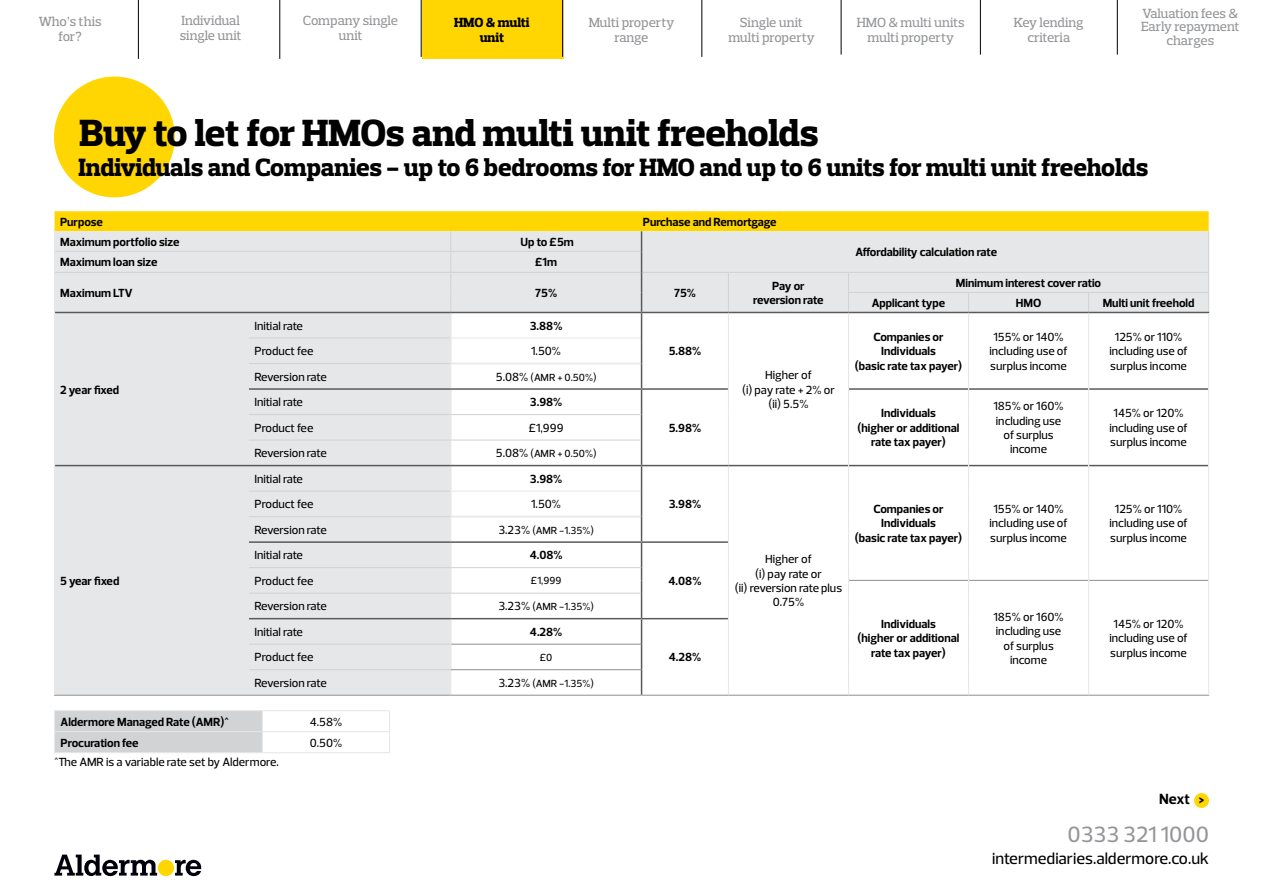
<style>
.page{position:relative;width:1263px;height:893px;background:#fff}
.page>*{position:absolute;margin:0;border:0;box-sizing:border-box;transform-origin:0 0}
.t1{font:800 38.55px "Prelo Slab";letter-spacing:-.01em;color:#000}
.t2{font:800 25.5px "Prelo Slab";letter-spacing:-.005em;color:#000}
.t3{font:500 22.5px "Prelo";color:#939598}
.t4{font:500 16.5px "Prelo";color:#000}
.t5{font:700 15px "Prelo";color:#000}
.t6{font:500 13.5px/15px "Prelo Slab";letter-spacing:-.01em;color:#939598;text-align:center}
.t7{font:800 13.5px/15px "Prelo Slab";color:#000;text-align:center}
.t8{font:500 12px/14.4px "Prelo";color:#000;text-align:center}
.t9{font:700 12px/14.4px "Prelo";color:#000;text-align:center}
.t10{font:500 12px "Prelo";letter-spacing:-.03em;color:#000}
.t11{font:700 12px/14.4px "Prelo";letter-spacing:-.025em;color:#000;text-align:center}
.t12{font:500 10.5px "Prelo";color:#000}
.s1{font-size:12px}
</style>
<div class="page">
<div style="left:158px;top:860px;width:16px;height:16px;background:#ffd600;border-radius:50%"></div>
<svg style="left:54px;top:855px;width:103px;height:21px"></svg>
<svg style="left:175px;top:860px;width:26px;height:16px"></svg>
<div style="left:54px;top:77px;width:121px;height:120px;background:#ffd602;border-radius:50%"></div>
<div style="left:1194px;top:793px;width:15px;height:15px;background:#ffd602;border-radius:50%"></div>
<hr style="left:54px;top:710px;width:208px;height:1px;background:#e6e7e8">
<hr style="left:262px;top:710px;width:128px;height:1px;background:#e6e7e8">
<hr style="left:262px;top:731px;width:128px;height:1px;background:#e6e7e8">
<div style="left:54px;top:711px;width:209px;height:41px;background:#d1d3d4"></div>
<svg style="left:389px;top:711px;width:1px;height:41px"></svg>
<hr style="left:54px;top:752px;width:208px;height:1px;background:#e6e7e8">
<hr style="left:262px;top:752px;width:128px;height:1px;background:#e6e7e8">
<hr style="left:249px;top:695px;width:202px;height:1px;background:#939598">
<hr style="left:451px;top:695px;width:190px;height:1px;background:#939598">
<hr style="left:641px;top:695px;width:87px;height:1px;background:#939598">
<hr style="left:728px;top:695px;width:120px;height:1px;background:#939598">
<hr style="left:848px;top:695px;width:120px;height:1px;background:#939598">
<hr style="left:968px;top:695px;width:120px;height:1px;background:#939598">
<hr style="left:1088px;top:695px;width:121px;height:1px;background:#939598">
<hr style="left:54px;top:695px;width:195px;height:1px;background:#939598">
<svg style="left:54px;top:211px;width:1155px;height:484px"></svg>
<hr style="left:451px;top:388px;width:190px;height:2px;background:#58595b">
<hr style="left:641px;top:388px;width:87px;height:2px;background:#58595b">
<hr style="left:249px;top:465px;width:202px;height:1px;background:#58595b">
<hr style="left:451px;top:465px;width:190px;height:1px;background:#58595b">
<hr style="left:641px;top:465px;width:87px;height:1px;background:#58595b">
<hr style="left:249px;top:541px;width:202px;height:2px;background:#58595b">
<hr style="left:249px;top:618px;width:202px;height:1px;background:#58595b">
<hr style="left:451px;top:414px;width:190px;height:1px;background:#d1d3d4">
<hr style="left:451px;top:439px;width:190px;height:2px;background:#d1d3d4">
<hr style="left:451px;top:567px;width:190px;height:1px;background:#d1d3d4">
<hr style="left:451px;top:593px;width:190px;height:1px;background:#d1d3d4">
<hr style="left:451px;top:541px;width:190px;height:2px;background:#58595b">
<hr style="left:641px;top:541px;width:87px;height:2px;background:#58595b">
<hr style="left:451px;top:618px;width:190px;height:1px;background:#58595b">
<hr style="left:641px;top:618px;width:87px;height:1px;background:#58595b">
<div style="left:422px;top:0;width:141px;height:59px;background:#ffd602"></div>
<hr style="left:421px;top:0;width:1px;height:57px;background:#000">
<hr style="left:562px;top:0;width:1px;height:57px;background:#000">
<hr style="left:279px;top:0;width:1px;height:59px;background:#000">
<hr style="left:702px;top:0;width:1px;height:57px;background:#000">
<hr style="left:841px;top:0;width:1px;height:55px;background:#000">
<hr style="left:980px;top:0;width:1px;height:55px;background:#000">
<hr style="left:1117px;top:0;width:1px;height:55px;background:#000">
<hr style="left:138px;top:0;width:1px;height:59px;background:#000">
<p class="t6" style="left:303px;top:13px;width:97px">Company single unit</p>
<p class="t6" style="left:1014px;top:15px;width:71px">Key lending criteria</p>
<p class="t6" style="left:1141px;top:7px;width:100px;line-height:13.5px">Valuation fees &amp;<br>Early repayment charges</p>
<p class="t6" style="left:39px;top:14px;width:64px">Who’s this for?</p>
<p class="t6" style="left:180px;top:13px;width:63px;text-align:left">Individual single unit</p>
<p class="t6" style="left:589px;top:15px;width:87px">Multi property range</p>
<p class="t7" style="left:454px;top:15px;width:77px">HMO &amp; multi unit</p>
<p class="t6" style="left:728px;top:15px;width:88px">Single unit multi property</p>
<p class="t6" style="left:857px;top:15px;width:109px">HMO &amp; multi units multi property</p>
<h1 class="t1" style="left:80px;top:110px;width:740px">Buy to let for HMOs and multi unit freeholds</h1>
<h2 class="t2" style="left:78px;top:152px;width:1071px">Individuals and Companies - up to 6 bedrooms for HMO and up to 6 units for multi unit freeholds</h2>
<p class="t9" style="left:60px;top:215px;width:44px">Purpose</p>
<p class="t9" style="left:643px;top:215px;width:135px">Purchase and Remortgage</p>
<p class="t9" style="left:60px;top:235px;width:121px">Maximum portfolio size</p>
<p class="t9" style="left:521px;top:235px;width:55px">Up to £5m</p>
<p class="t9" style="left:855px;top:245px;width:143px">Affordability calculation rate</p>
<p class="t9" style="left:60px;top:255px;width:99px">Maximum loan size</p>
<p class="t9" style="left:535px;top:255px;width:23px">£1m</p>
<p class="t9" style="left:60px;top:286px;width:74px">Maximum LTV</p>
<p class="t9" style="left:535px;top:286px;width:23px">75%</p>
<p class="t9" style="left:674px;top:286px;width:23px">75%</p>
<p class="t11" style="left:753px;top:279px;width:72px">Pay or reversion rate</p>
<p class="t9" style="left:956px;top:276px;width:147px">Minimum interest cover ratio</p>
<p class="t9" style="left:872px;top:296px;width:75px">Applicant type</p>
<p class="t9" style="left:1016px;top:296px;width:27px">HMO</p>
<p class="t9" style="left:1103px;top:296px;width:93px">Multi unit freehold</p>
<p class="t9" style="left:60px;top:382px;width:61px">2 year fixed</p>
<p class="t9" style="left:60px;top:574px;width:61px">5 year fixed</p>
<p class="t8" style="left:254px;top:319px;width:50px">Initial rate</p>
<p class="t9" style="left:530px;top:319px;width:34px">3.88%</p>
<p class="t8" style="left:254px;top:344px;width:60px">Product fee</p>
<p class="t8" style="left:531px;top:344px;width:31px">1.50%</p>
<p class="t10" style="left:254px;top:369px;width:74px">Reversion rate</p>
<p class="t12" style="left:496px;top:371px;width:102px"><span class="s1">5.08%</span> (AMR + 0.50%)</p>
<p class="t8" style="left:254px;top:395px;width:50px">Initial rate</p>
<p class="t9" style="left:530px;top:395px;width:34px">3.98%</p>
<p class="t8" style="left:254px;top:421px;width:60px">Product fee</p>
<p class="t8" style="left:529px;top:421px;width:36px">£1,999</p>
<p class="t10" style="left:254px;top:446px;width:74px">Reversion rate</p>
<p class="t12" style="left:496px;top:447px;width:102px"><span class="s1">5.08%</span> (AMR + 0.50%)</p>
<p class="t8" style="left:254px;top:472px;width:50px">Initial rate</p>
<p class="t9" style="left:530px;top:472px;width:34px">3.98%</p>
<p class="t9" style="left:669px;top:344px;width:34px">5.88%</p>
<p class="t9" style="left:669px;top:421px;width:34px">5.98%</p>
<p class="t8" style="left:254px;top:497px;width:60px">Product fee</p>
<p class="t8" style="left:531px;top:497px;width:31px">1.50%</p>
<p class="t10" style="left:254px;top:522px;width:74px">Reversion rate</p>
<p class="t12" style="left:498px;top:524px;width:97px"><span class="s1">3.23%</span> (AMR -1.35%)</p>
<p class="t8" style="left:254px;top:548px;width:50px">Initial rate</p>
<p class="t9" style="left:530px;top:548px;width:34px">4.08%</p>
<p class="t8" style="left:254px;top:574px;width:60px">Product fee</p>
<p class="t12" style="left:531px;top:574px;width:32px">£1,999</p>
<p class="t9" style="left:668px;top:574px;width:34px">4.08%</p>
<p class="t9" style="left:669px;top:497px;width:34px">3.98%</p>
<p class="t10" style="left:254px;top:599px;width:74px">Reversion rate</p>
<p class="t12" style="left:498px;top:600px;width:97px"><span class="s1">3.23%</span> (AMR -1.35%)</p>
<p class="t8" style="left:254px;top:625px;width:50px">Initial rate</p>
<p class="t9" style="left:530px;top:625px;width:34px">4.28%</p>
<p class="t8" style="left:254px;top:650px;width:60px">Product fee</p>
<p class="t12" style="left:540px;top:651px;width:14px">£0</p>
<p class="t9" style="left:669px;top:650px;width:34px">4.28%</p>
<p class="t10" style="left:254px;top:675px;width:74px">Reversion rate</p>
<p class="t12" style="left:498px;top:677px;width:97px"><span class="s1">3.23%</span> (AMR -1.35%)</p>
<p class="t9" style="left:61px;top:714px;width:170px">Aldermore Managed Rate (AMR)^</p>
<p class="t8" style="left:310px;top:714px;width:34px">4.58%</p>
<p class="t9" style="left:61px;top:735px;width:80px">Procuration fee</p>
<p class="t8" style="left:310px;top:735px;width:34px">0.50%</p>
<p class="t8" style="left:54px;top:755px;width:226px">^The AMR is a variable rate set by Aldermore.</p>
<p class="t8" style="left:742px;top:368px;width:94px">Higher of<br>(i) pay rate + 2% or (ii) 5.5%</p>
<p class="t9" style="left:855px;top:330px;width:109px">Companies or<br>Individuals<br>(basic rate tax payer)</p>
<p class="t8" style="left:989px;top:330px;width:80px">155% or 140% including use of surplus income</p>
<p class="t8" style="left:1109px;top:330px;width:80px">125% or 110% including use of surplus income</p>
<p class="t9" style="left:858px;top:406px;width:103px">Individuals<br>(higher or additional rate tax payer)</p>
<p class="t8" style="left:993px;top:399px;width:72px">185% or 160% including use of surplus income</p>
<p class="t8" style="left:1109px;top:406px;width:80px">145% or 120% including use of surplus income</p>
<p class="t8" style="left:735px;top:552px;width:109px">Higher of<br>(i) pay rate or<br>(ii) reversion rate plus<br>0.75%</p>
<p class="t9" style="left:855px;top:502px;width:109px">Companies or<br>Individuals<br>(basic rate tax payer)</p>
<p class="t8" style="left:989px;top:502px;width:80px">155% or 140% including use of surplus income</p>
<p class="t8" style="left:1109px;top:502px;width:80px">125% or 110% including use of surplus income</p>
<p class="t9" style="left:858px;top:617px;width:103px">Individuals<br>(higher or additional rate tax payer)</p>
<p class="t8" style="left:993px;top:609px;width:72px">185% or 160% including use of surplus income</p>
<p class="t8" style="left:1109px;top:617px;width:80px">145% or 120% including use of surplus income</p>
<p class="t5" style="left:1159px;top:790px;width:47px">Next &gt;</p>
<h3 class="t3" style="left:1067px;top:820px;width:143px">0333 321 1000</h3>
<h3 class="t4" style="left:992px;top:848px;width:218px">intermediaries.aldermore.co.uk</h3>
</div>
